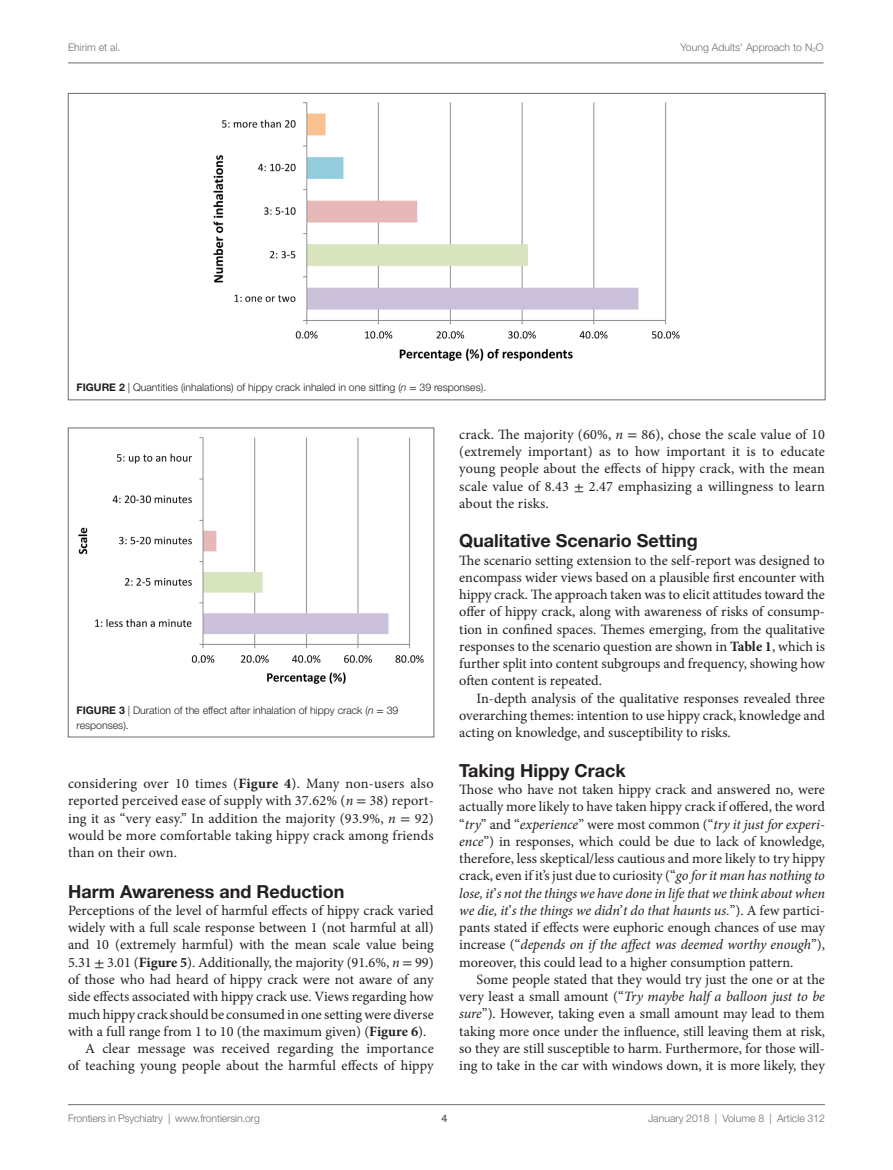
<style>
.page{position:relative;width:893px;height:1170px;background:#fff}
.page>*{position:absolute;margin:0;border:0;box-sizing:border-box;transform-origin:0 0}
.t1{font:700 18px "Helvetica Neue LT Std";color:#231f20}
.t2{font:14.25px/17.2px "Minion Pro";color:#231f20;text-align:justify}
.t3{font:300 10.5px/14.2px "Helvetica Neue LT Std";color:#231f20}
.t4{font:300 10.5px "Helvetica Neue LT Std";color:#6c6d70}
.t5{font:700 10.5px "Helvetica Neue LT Std";color:#6c6d70}
.s1{font-weight:700}
.s2{font-style:italic}
.s3{font-family:"STIX General";font-weight:400}
.s4{font-family:"STIX General"}
</style>
<div class="page">
<img style="left:78px;top:437px;width:346px;height:247px">
<img style="left:213px;top:102px;width:467px;height:259px">
<hr style="left:68px;top:63px;width:756px;height:1px;background:#6c6d70">
<hr style="left:68px;top:1104px;width:757px;height:1px;background:#6c6d70">
<p class="t4" style="left:68px;top:41px;width:54px">Ehirim et al.</p>
<p class="t4" style="left:680px;top:41px;width:145px">Young Adults' Approach to N<sub>2</sub>O</p>
<p class="t3" style="left:77px;top:380px;width:411px"><span class="s1">Figure 2</span> | Quantities (inhalations) of hippy crack inhaled in one sitting (<span class="s2">n</span> <span class="s3">=</span> 39 responses).</p>
<p class="t3" style="left:77px;top:703px;width:323px"><span class="s1">Figure 3</span> | Duration of the effect after inhalation of hippy crack (<span class="s2">n</span> <span class="s3">=</span> 39 responses).</p>
<p class="t2" style="left:68px;top:775px;width:367px">considering over 10 times (<span class="s1">Figure 4</span>). Many non-users also reported perceived ease of supply with 37.62% (<span class="s2">n</span> <span class="s4">=</span> 38) report&shy;ing it as “very easy.” In addition the majority (93.9%, <span class="s2">n</span> <span class="s4">=</span> 92) would be more comfortable taking hippy crack among friends than on their own.</p>
<p class="t1" style="left:68px;top:880px;width:278px">Harm Awareness and Reduction</p>
<p class="t2" style="left:68px;top:901px;width:367px">Perceptions of the level of harmful effects of hippy crack varied</p>
<p class="t2" style="left:68px;top:919px;width:367px">widely with a full scale response between 1 (not harmful at all)</p>
<p class="t2" style="left:68px;top:936px;width:367px">and 10 (extremely harmful) with the mean scale value being</p>
<p class="t2" style="left:68px;top:953px;width:367px">5.31 <span class="s4">±</span> 3.01 (<span class="s1">Figure 5</span>). Additionally, the majority (91.6%, <span class="s2">n</span> <span class="s4">=</span> 99)</p>
<p class="t2" style="left:68px;top:970px;width:367px">of those who had heard of hippy crack were not aware of any</p>
<p class="t2" style="left:68px;top:988px;width:367px">side effects associated with hippy crack use. Views regarding how</p>
<p class="t2" style="left:68px;top:1005px;width:367px">much hippy crack should be consumed in one setting were diverse</p>
<p class="t2" style="left:68px;top:1022px;width:360px">with a full range from 1 to 10 (the maximum given) (<span class="s1">Figure 6</span>).</p>
<p class="t2" style="left:85px;top:1039px;width:350px">A clear message was received regarding the importance</p>
<p class="t2" style="left:68px;top:1057px;width:367px">of teaching young people about the harmful effects of hippy</p>
<p class="t2" style="left:459px;top:425px;width:367px">crack. The majority (60%, <span class="s2">n</span> <span class="s4">=</span> 86), chose the scale value of 10 (extremely important) as to how important it is to educate young people about the effects of hippy crack, with the mean scale value of 8.43 <span class="s4">±</span> 2.47 emphasizing a willingness to learn about the risks.</p>
<p class="t1" style="left:459px;top:529px;width:240px">Qualitative Scenario Setting</p>
<p class="t2" style="left:459px;top:551px;width:367px">The scenario setting extension to the self-report was designed to encompass wider views based on a plausible first encounter with hippy crack. The approach taken was to elicit attitudes toward the offer of hippy crack, along with awareness of risks of consump&shy;tion in confined spaces. Themes emerging, from the qualitative responses to the scenario question are shown in <span class="s1">Table 1</span>, which is further split into content subgroups and frequency, showing how often content is repeated.</p>
<p class="t2" style="left:459px;top:689px;width:367px;text-indent:17px">In-depth analysis of the qualitative responses revealed three overarching themes: intention to use hippy crack, knowledge and acting on knowledge, and susceptibility to risks.</p>
<p class="t1" style="left:459px;top:759px;width:168px">Taking Hippy Crack</p>
<p class="t2" style="left:459px;top:780px;width:367px">Those who have not taken hippy crack and answered no, were actually more likely to have taken hippy crack if offered, the word “<span class="s2">try</span>” and “<span class="s2">experience</span>” were most common (“<span class="s2">try it just for experi&shy;ence</span>”) in responses, which could be due to lack of knowledge, therefore, less skeptical/less cautious and more likely to try hippy crack, even if it’s just due to curiosity (“<span class="s2">go for it man has nothing to lose, it</span>’<span class="s2">s not the things we have done in life that we think about when we die, it</span>’<span class="s2">s the things we didn</span>’<span class="s2">t do that haunts us.</span>”). A few partici&shy;pants stated if effects were euphoric enough chances of use may increase (“<span class="s2">depends on if the affect was deemed worthy enough</span>”), moreover, this could lead to a higher consumption pattern.</p>
<p class="t2" style="left:459px;top:970px;width:367px;text-indent:17px">Some people stated that they would try just the one or at the very least a small amount (“<span class="s2">Try maybe half a balloon just to be sure</span>”). However, taking even a small amount may lead to them taking more once under the influence, still leaving them at risk, so they are still susceptible to harm. Furthermore, for those will&shy;ing to take in the car with windows down, it is more likely, they</p>
<p class="t4" style="left:68px;top:1111px;width:193px">Frontiers in Psychiatry | www.frontiersin.org</p>
<p class="t4" style="left:648px;top:1111px;width:178px">January 2018 | Volume 8 | Article 312</p>
<p class="t5" style="left:441px;top:1111px;width:7px">4</p>
</div>
